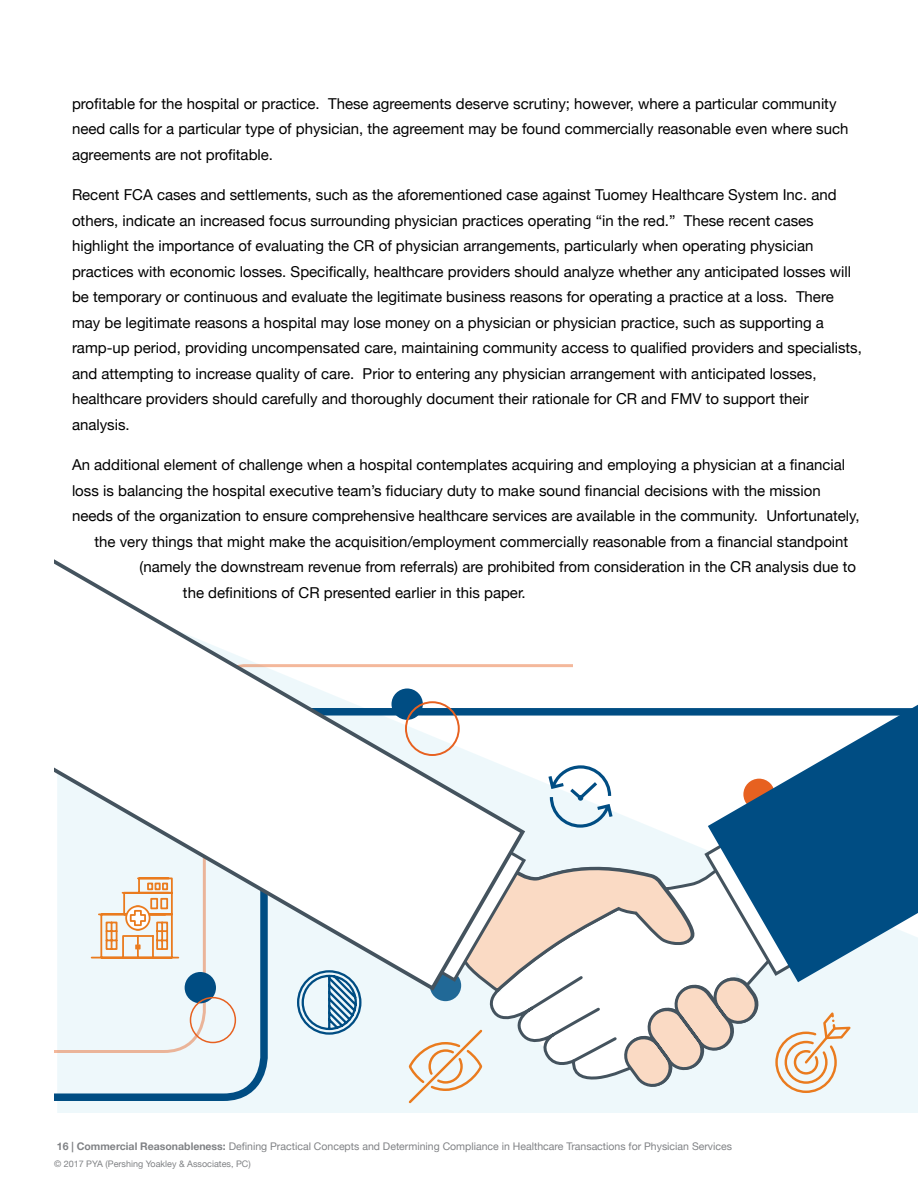
<style>
.page{position:relative;width:918px;height:1188px;background:#fff}
.page>*{position:absolute;margin:0;border:0;box-sizing:border-box;transform-origin:0 0}
.t1{font:15px/25.5px "Helvetica Neue";color:#000}
.t2{font:10.5px "Helvetica Neue";color:#808285}
.t3{font:9px "Helvetica Neue";color:#808285}
.s1{font-weight:700}
</style>
<div class="page">
<div style="left:57px;top:1105px;width:861px;height:8px;background:#eef8fb"></div>
<svg style="left:54px;top:704px;width:864px;height:401px"></svg>
<svg style="left:54px;top:664px;width:520px;height:390px"></svg>
<svg style="left:54px;top:559px;width:474px;height:434px"></svg>
<svg style="left:702px;top:838px;width:6px;height:140px"></svg>
<svg style="left:708px;top:705px;width:210px;height:277px;fill:#004d83"></svg>
<svg style="left:296px;top:969px;width:67px;height:67px;background:#a3c2d5"></svg>
<svg style="left:548px;top:765px;width:65px;height:63px"></svg>
<svg style="left:407px;top:844px;width:211px;height:261px"></svg>
<svg style="left:90px;top:877px;width:90px;height:82px;background:#edd8c3"></svg>
<svg style="left:775px;top:1012px;width:76px;height:81px;background:#ede1d2"></svg>
<div style="left:185px;top:972px;width:31px;height:31px;background:#004d83;border-radius:50%"></div>
<div style="left:391px;top:688px;width:32px;height:32px;background:#004d83;border-radius:50%"></div>
<div style="left:405px;top:701px;width:55px;height:55px;border:2px solid #e76120;border-radius:50%"></div>
<div style="left:190px;top:997px;width:46px;height:46px;border:2px solid #e76120;border-radius:50%"></div>
<p class="t1" style="left:72px;top:92px;width:778px">profitable for the hospital or practice. These agreements deserve scrutiny; however, where a particular community need calls for a particular type of physician, the agreement may be found commercially reasonable even where such agreements are not profitable.</p>
<p class="t1" style="left:72px;top:183px;width:791px">Recent FCA cases and settlements, such as the aforementioned case against Tuomey Healthcare System Inc. and others, indicate an increased focus surrounding physician practices operating “in the red.” These recent cases highlight the importance of evaluating the CR of physician arrangements, particularly when operating physician practices with economic losses. Specifically, healthcare providers should analyze whether any anticipated losses will be temporary or continuous and evaluate the legitimate business reasons for operating a practice at a loss. There may be legitimate reasons a hospital may lose money on a physician or physician practice, such as supporting a ramp-up period, providing uncompensated care, maintaining community access to qualified providers and specialists, and attempting to increase quality of care. Prior to entering any physician arrangement with anticipated losses, healthcare providers should carefully and thoroughly document their rationale for CR and FMV to support their analysis.</p>
<p class="t1" style="left:72px;top:453px;width:775px">An additional element of challenge when a hospital contemplates acquiring and employing a physician at a financial</p>
<p class="t1" style="left:72px;top:479px;width:750px">loss is balancing the hospital executive team’s fiduciary duty to make sound financial decisions with the mission</p>
<p class="t1" style="left:72px;top:504px;width:789px">needs of the organization to ensure comprehensive healthcare services are available in the community. Unfortunately,</p>
<p class="t1" style="left:94px;top:530px;width:755px">the very things that might make the acquisition/employment commercially reasonable from a financial standpoint</p>
<p class="t1" style="left:139px;top:555px;width:718px">(namely the downstream revenue from referrals) are prohibited from consideration in the CR analysis due to</p>
<p class="t1" style="left:183px;top:581px;width:344px">the definitions of CR presented earlier in this paper.</p>
<p class="t2" style="left:57px;top:1139px;width:677px"><span class="s1">16 | Commercial Reasonableness:</span> Defining Practical Concepts and Determining Compliance in Healthcare Transactions for Physician Services</p>
<p class="t3" style="left:54px;top:1158px;width:198px">© 2017 PYA (Pershing Yoakley &amp; Associates, PC)</p>
</div>
